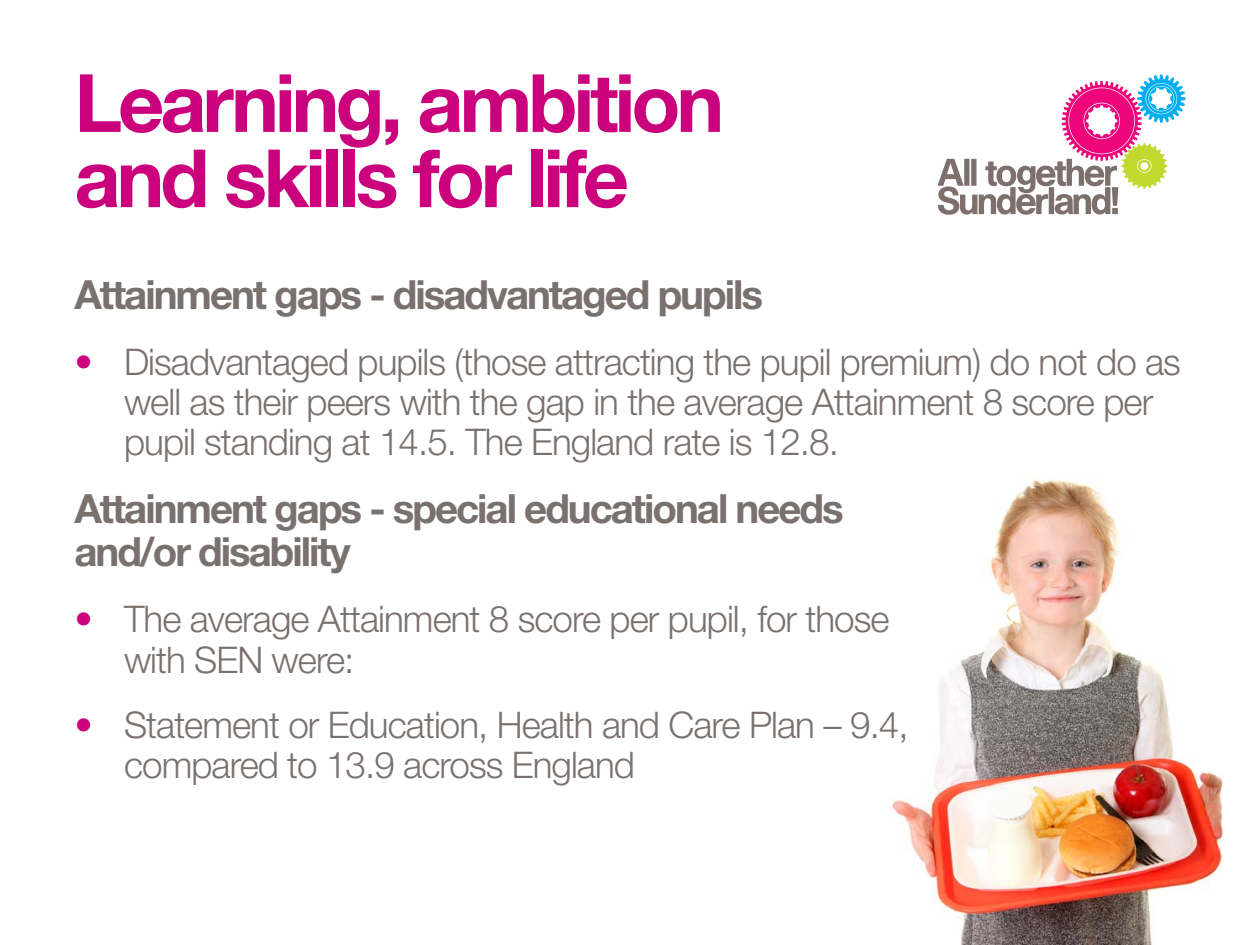
<style>
.page{position:relative;width:1260px;height:945px;background:#fff}
.page>*{position:absolute;margin:0;border:0;box-sizing:border-box;transform-origin:0 0}
.t1{font:700 80.5px/75.2px "Helvetica Neue LT Std";letter-spacing:-.05em;color:#ca007d}
.t2{font:700 40.25px/43.8px "Helvetica Neue LT Std";letter-spacing:-.05em;color:#79716e}
.t3{font:300 36.75px/40.2px "Helvetica Neue LT Std";letter-spacing:-.025em;color:#79716e}
.s1{color:#ca007d}
</style>
<div class="page">
<img style="left:892px;top:479px;width:331px;height:466px">
<svg style="left:938px;top:74px;width:248px;height:141px"></svg>
<h1 class="t1" style="left:74px;top:73px;width:651px">Learning, ambition and skills for life</h1>
<p class="t2" style="left:74px;top:276px;width:690px">Attainment gaps - disadvantaged pupils</p>
<p class="t3" style="left:124px;top:345px;width:1058px;text-indent:-50px"><span class="s1">•</span> Disadvantaged pupils (those attracting the pupil premium) do not do as well as their peers with the gap in the average Attainment 8 score per pupil standing at 14.5. The England rate is 12.8.</p>
<p class="t2" style="left:74px;top:490px;width:771px">Attainment gaps - special educational needs and/or disability</p>
<p class="t3" style="left:124px;top:603px;width:767px;text-indent:-50px"><span class="s1">•</span> The average Attainment 8 score per pupil, for those with SEN were:</p>
<p class="t3" style="left:124px;top:708px;width:786px;text-indent:-50px"><span class="s1">•</span> Statement or Education, Health and Care Plan – 9.4, compared to 13.9 across England</p>
</div>
